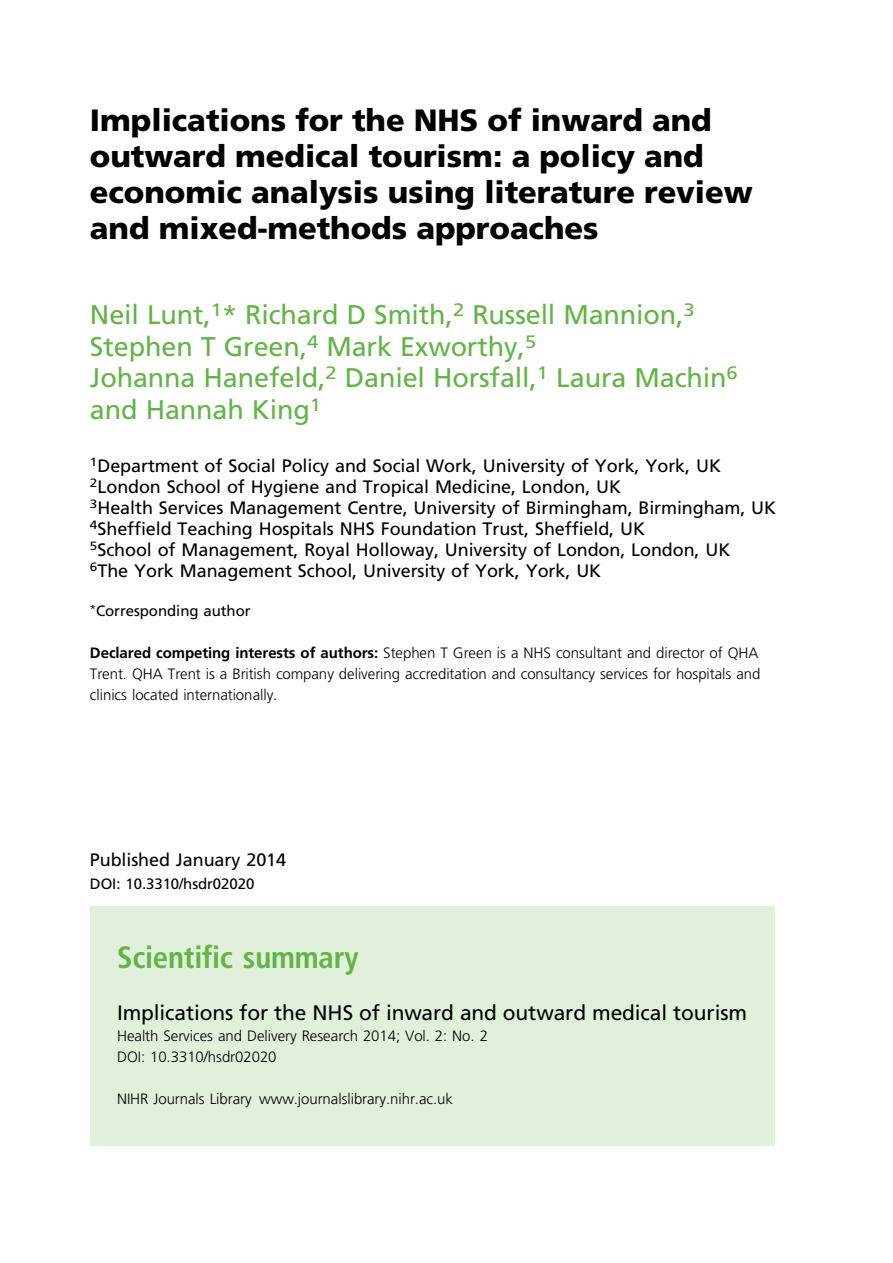
<style>
.page{position:relative;width:893px;height:1263px;background:#fff}
.page>*{position:absolute;margin:0;border:0;box-sizing:border-box;transform-origin:0 0}
.t1{font:30.75px/36px "Adv TT20 abcef 8.B";color:#000}
.t2{font:30.75px "Adv TT24 c 3 cae 3.B";color:#62b446}
.t3{font:27px/31.5px "Adv TT118 e 7927";color:#62b446}
.t4{font:21px "Adv TT118 e 7927";color:#000}
.t5{font:18px/21px "Adv TT118 e 7927";color:#000}
.t6{font:15px/21px "Adv T Tebabd 7 da";color:#000}
.t7{font:15px "Adv TT118 e 7927";color:#000}
.s1{font-family:"Adv TT6 c 1 def 61.B"}
</style>
<div class="page">
<div style="left:90px;top:907px;width:684px;height:239px;background:#e1f0db"></div>
<h1 class="t1" style="left:90px;top:105px;width:664px">Implications for the NHS of inward and outward medical tourism: a policy and economic analysis using literature review and mixed-methods approaches</h1>
<h2 class="t3" style="left:90px;top:301px;width:649px">Neil Lunt,<sup>1</sup>* Richard D Smith,<sup>2</sup> Russell Mannion,<sup>3<br></sup>Stephen T Green,<sup>4</sup> Mark Exworthy,<sup>5<br></sup>Johanna Hanefeld,<sup>2</sup> Daniel Horsfall,<sup>1</sup> Laura Machin<sup>6 </sup>and Hannah King<sup>1</sup></h2>
<p class="t5" style="left:90px;top:456px;width:688px"><sup>1</sup>Department of Social Policy and Social Work, University of York, York, UK <sup>2</sup>London School of Hygiene and Tropical Medicine, London, UK<br><sup>3</sup>Health Services Management Centre, University of Birmingham, Birmingham, UK <sup>4</sup>Sheffield Teaching Hospitals NHS Foundation Trust, Sheffield, UK<br><sup>5</sup>School of Management, Royal Holloway, University of London, London, UK<br><sup>6</sup>The York Management School, University of York, York, UK</p>
<p class="t7" style="left:90px;top:604px;width:162px"><sup>*</sup>Corresponding author</p>
<p class="t6" style="left:90px;top:643px;width:672px"><span class="s1">Declared competing interests of authors:</span> Stephen T Green is a NHS consultant and director of QHA<br>Trent. QHA Trent is a British company delivering accreditation and consultancy services for hospitals and clinics located internationally.</p>
<p class="t5" style="left:90px;top:851px;width:198px">Published January 2014</p>
<p class="t7" style="left:90px;top:877px;width:166px">DOI: 10.3310/hsdr02020</p>
<h1 class="t2" style="left:117px;top:947px;width:243px">Scientific summary</h1>
<p class="t4" style="left:117px;top:1004px;width:631px">Implications for the NHS of inward and outward medical tourism</p>
<p class="t6" style="left:117px;top:1026px;width:372px">Health Services and Delivery Research 2014; Vol. 2: No. 2<br>DOI: 10.3310/hsdr02020</p>
<p class="t6" style="left:117px;top:1089px;width:337px">NIHR Journals Library www.journalslibrary.nihr.ac.uk</p>
</div>
